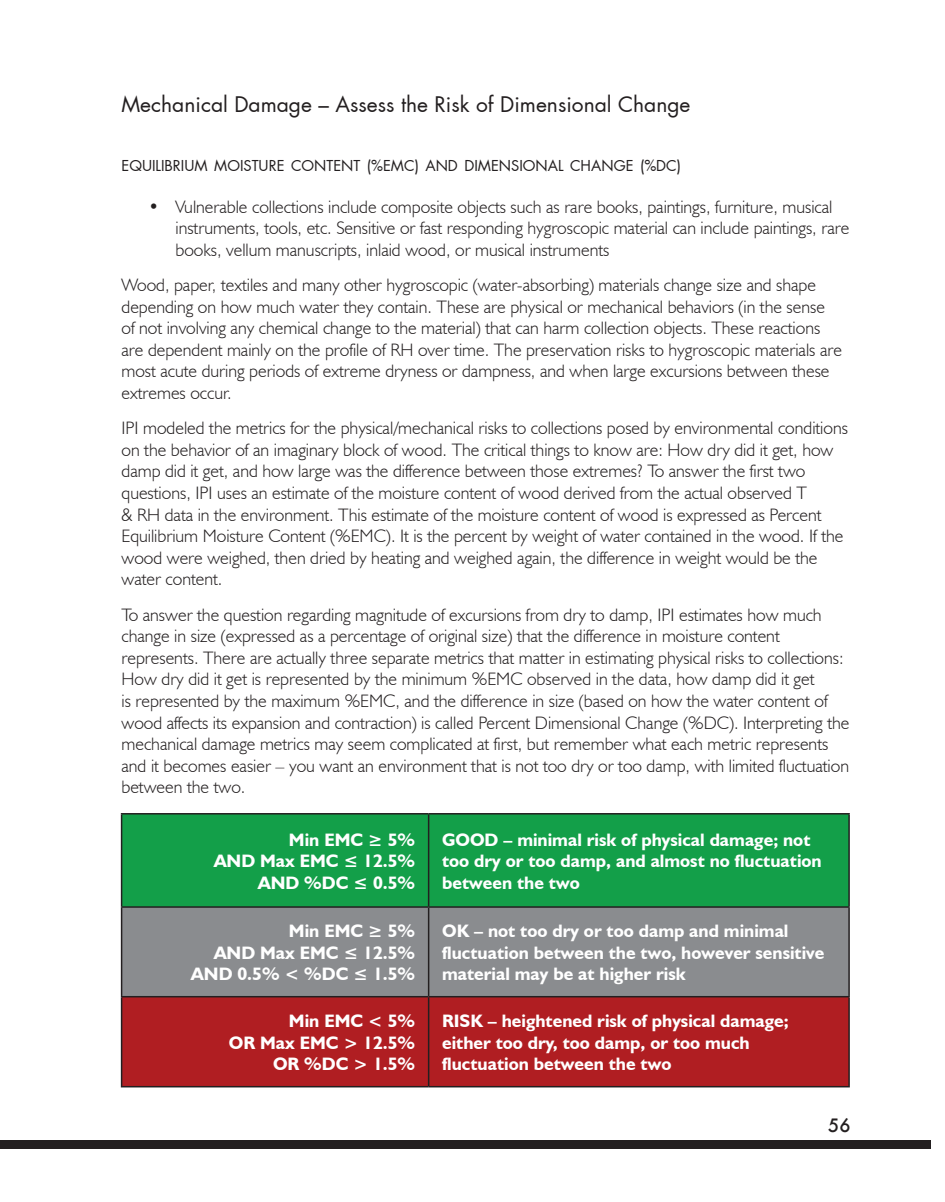
<style>
.page{position:relative;width:945px;height:1202px;background:#fff}
.page>*{position:absolute;margin:0;border:0;box-sizing:border-box;transform-origin:0 0}
.t1{font:21px "Futura";color:#231f20}
.t2{font:300 18px/21.6px "Humanist 521 BT";color:#231f20}
.t3{font:700 18px/21.6px "Humanist 521 BT";color:#fff;text-align:right}
.t4{font:500 18px "Futura";color:#231f20}
.t5{font:14.7px "Futura";color:#231f20}
.s1{font-size:15px}
</style>
<div class="page">
<div style="left:0;top:1140px;width:932px;height:8px;background:#231f20"></div>
<div style="left:122px;top:814px;width:726px;height:92px;background:#139f49"></div>
<div style="left:122px;top:907px;width:726px;height:89px;background:#8a8c8f"></div>
<div style="left:122px;top:997px;width:726px;height:89px;background:#b01e22"></div>
<hr style="left:121px;top:813px;width:308px;height:1px;background:#231f20">
<hr style="left:121px;top:814px;width:1px;height:92px;background:#231f20">
<hr style="left:429px;top:813px;width:421px;height:1px;background:#231f20">
<hr style="left:428px;top:814px;width:1px;height:92px;background:#231f20">
<hr style="left:848px;top:814px;width:2px;height:92px;background:#231f20">
<hr style="left:121px;top:906px;width:308px;height:1px;background:#231f20">
<hr style="left:121px;top:907px;width:1px;height:89px;background:#231f20">
<hr style="left:429px;top:906px;width:421px;height:1px;background:#231f20">
<hr style="left:428px;top:907px;width:1px;height:89px;background:#231f20">
<hr style="left:848px;top:907px;width:2px;height:89px;background:#231f20">
<hr style="left:121px;top:996px;width:308px;height:1px;background:#231f20">
<hr style="left:121px;top:997px;width:1px;height:89px;background:#231f20">
<hr style="left:429px;top:996px;width:421px;height:1px;background:#231f20">
<hr style="left:428px;top:997px;width:1px;height:89px;background:#231f20">
<hr style="left:848px;top:997px;width:2px;height:89px;background:#231f20">
<hr style="left:121px;top:1086px;width:308px;height:1px;background:#231f20">
<hr style="left:429px;top:1086px;width:421px;height:1px;background:#231f20">
<p class="t1" style="left:122px;top:91px;width:571px">Mechanical Damage – Assess the Risk of Dimensional Change</p>
<p class="t5" style="left:122px;top:156px;width:561px">EQUILIBRIUM MOISTURE CONTENT <span class="s1">(%</span>EMC<span class="s1">)</span> AND DIMENSIONAL CHANGE <span class="s1">(%</span>DC<span class="s1">)</span></p>
<p class="t2" style="left:176px;top:195px;width:675px;text-indent:-27px">• Vulnerable collections include composite objects such as rare books, paintings, furniture, musical instruments, tools, etc. Sensitive or fast responding hygroscopic material can include paintings, rare books, vellum manuscripts, inlaid wood, or musical instruments</p>
<p class="t2" style="left:122px;top:274px;width:722px">Wood, paper, textiles and many other hygroscopic (water-absorbing) materials change size and shape depending on how much water they contain. These are physical or mechanical behaviors (in the sense of not involving any chemical change to the material) that can harm collection objects. These reactions are dependent mainly on the profile of RH over time. The preservation risks to hygroscopic materials are most acute during periods of extreme dryness or dampness, and when large excursions between these extremes occur.</p>
<p class="t2" style="left:122px;top:417px;width:728px">IPI modeled the metrics for the physical/mechanical risks to collections posed by environmental conditions on the behavior of an imaginary block of wood. The critical things to know are: How dry did it get, how damp did it get, and how large was the difference between those extremes? To answer the first two questions, IPI uses an estimate of the moisture content of wood derived from the actual observed T<br>&amp; RH data in the environment. This estimate of the moisture content of wood is expressed as Percent Equilibrium Moisture Content (%EMC). It is the percent by weight of water contained in the wood. If the wood were weighed, then dried by heating and weighed again, the difference in weight would be the water content.</p>
<p class="t2" style="left:122px;top:603px;width:730px">To answer the question regarding magnitude of excursions from dry to damp, IPI estimates how much change in size (expressed as a percentage of original size) that the difference in moisture content represents. There are actually three separate metrics that matter in estimating physical risks to collections:<br>How dry did it get is represented by the minimum %EMC observed in the data, how damp did it get<br>is represented by the maximum %EMC, and the difference in size (based on how the water content of wood affects its expansion and contraction) is called Percent Dimensional Change (%DC). Interpreting the mechanical damage metrics may seem complicated at first, but remember what each metric represents and it becomes easier – you want an environment that is not too dry or too damp, with limited fluctuation between the two.</p>
<p class="t3" style="left:214px;top:828px;width:203px">Min EMC ≥ 5%<br>AND Max EMC ≤ 12.5%<br>AND %DC ≤ 0.5%</p>
<p class="t3" style="left:442px;top:828px;width:381px;text-align:left">GOOD – minimal risk of physical damage; not too dry or too damp, and almost no fluctuation between the two</p>
<p class="t3" style="left:191px;top:919px;width:226px">Min EMC ≥ 5%<br>AND Max EMC ≤ 12.5%<br>AND 0.5% &lt; %DC ≤ 1.5%</p>
<p class="t3" style="left:442px;top:919px;width:384px;text-align:left">OK – not too dry or too damp and minimal fluctuation between the two, however sensitive material may be at higher risk</p>
<p class="t3" style="left:229px;top:1009px;width:188px">Min EMC &lt; 5%<br>OR Max EMC &gt; 12.5%<br>OR %DC &gt; 1.5%</p>
<p class="t3" style="left:442px;top:1009px;width:348px;text-align:left">RISK – heightened risk of physical damage; either too dry, too damp, or too much fluctuation between the two</p>
<p class="t4" style="left:828px;top:1113px;width:24px">56</p>
</div>
